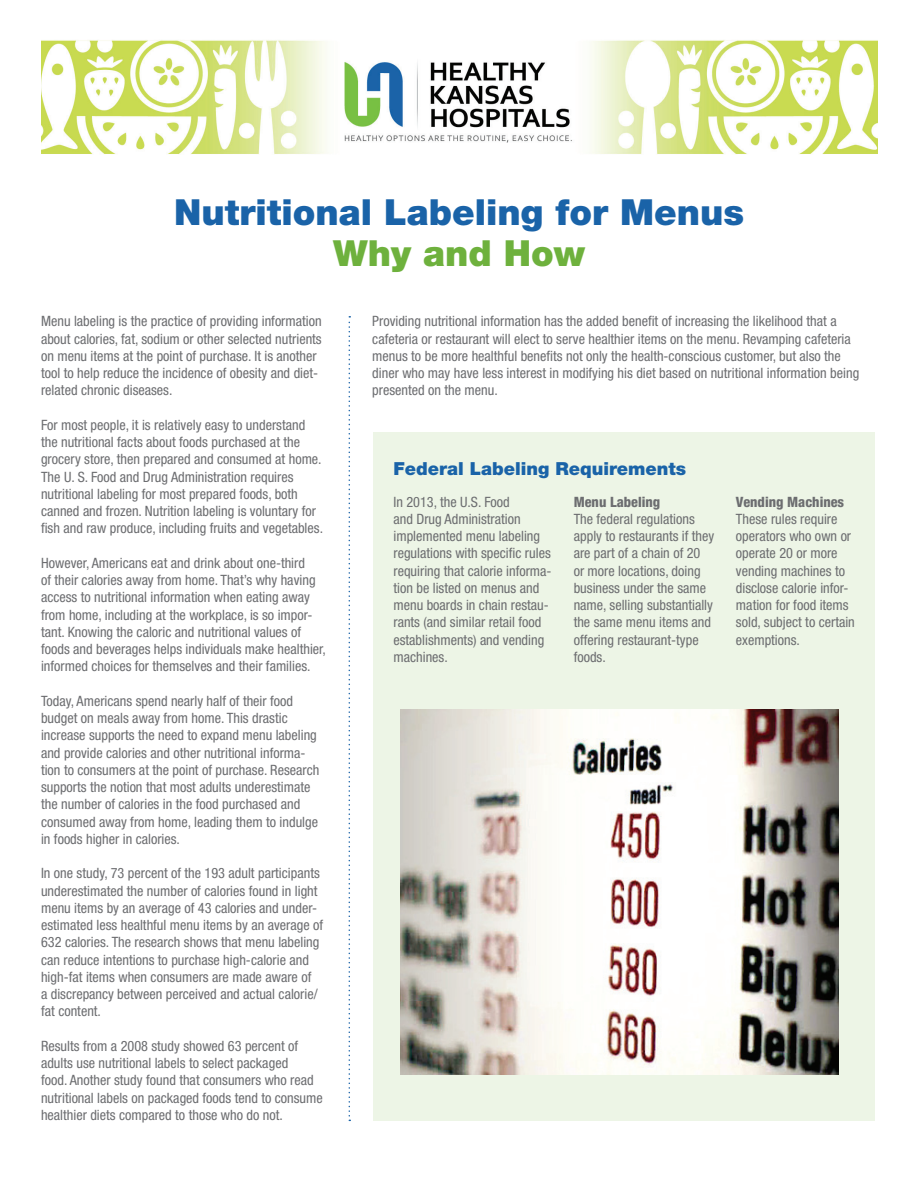
<style>
.page{position:relative;width:918px;height:1188px;background:#fff}
.page>*{position:absolute;margin:0;border:0;box-sizing:border-box;transform-origin:0 0}
.t1{font:900 36px "Helvetica Neue LT Std";color:#1a63a8}
.t2{font:900 36px "Helvetica Neue LT Std";color:#6eb13d}
.t3{font:900 18px "Helvetica Neue LT Std";color:#1a63a8}
.t4{font:condensed 14.25px/17.2px "Helvetica Neue LT Std";color:#6c6d70}
.t5{font:800 condensed 14.25px "Helvetica Neue LT Std";color:#6c6d70}
</style>
<div class="page">
<img style="left:41px;top:40px;width:837px;height:114px">
<svg style="left:349px;top:316px;width:1px;height:805px"></svg>
<div style="left:373px;top:433px;width:502px;height:688px;background:#edf5e6"></div>
<img style="left:401px;top:709px;width:437px;height:365px">
<h1 class="t1" style="left:174px;top:191px;width:572px">Nutritional Labeling for Menus</h1>
<h1 class="t2" style="left:333px;top:232px;width:254px">Why and How</h1>
<p class="t4" style="left:41px;top:312px;width:282px">Menu labeling is the practice of providing information about calories, fat, sodium or other selected nutrients on menu items at the point of purchase. It is another tool to help reduce the incidence of obesity and diet&shy;related chronic diseases.</p>
<p class="t4" style="left:41px;top:416px;width:284px">For most people, it is relatively easy to understand the nutritional facts about foods purchased at the grocery store, then prepared and consumed at home.<br>The U. S. Food and Drug Administration requires nutritional labeling for most prepared foods, both canned and frozen. Nutrition labeling is voluntary for fish and raw produce, including fruits and vegetables.</p>
<p class="t4" style="left:41px;top:554px;width:286px">However, Americans eat and drink about one-third<br>of their calories away from home. That’s why having access to nutritional information when eating away from home, including at the workplace, is so impor&shy;tant. Knowing the caloric and nutritional values of foods and beverages helps individuals make healthier, informed choices for themselves and their families.</p>
<p class="t4" style="left:41px;top:692px;width:280px">Today, Americans spend nearly half of their food budget on meals away from home. This drastic increase supports the need to expand menu labeling and provide calories and other nutritional informa&shy;tion to consumers at the point of purchase. Research supports the notion that most adults underestimate the number of calories in the food purchased and consumed away from home, leading them to indulge in foods higher in calories.</p>
<p class="t4" style="left:41px;top:865px;width:284px">In one study, 73 percent of the 193 adult participants underestimated the number of calories found in light menu items by an average of 43 calories and under&shy;estimated less healthful menu items by an average of 632 calories. The research shows that menu labeling can reduce intentions to purchase high-calorie and high-fat items when consumers are made aware of<br>a discrepancy between perceived and actual calorie/ fat content.</p>
<p class="t4" style="left:41px;top:1037px;width:283px">Results from a 2008 study showed 63 percent of adults use nutritional labels to select packaged<br>food. Another study found that consumers who read nutritional labels on packaged foods tend to consume healthier diets compared to those who do not.</p>
<p class="t4" style="left:372px;top:312px;width:489px">Providing nutritional information has the added benefit of increasing the likelihood that a cafeteria or restaurant will elect to serve healthier items on the menu. Revamping cafeteria menus to be more healthful benefits not only the health-conscious customer, but also the diner who may have less interest in modifying his diet based on nutritional information being presented on the menu.</p>
<p class="t3" style="left:393px;top:458px;width:294px">Federal Labeling Requirements</p>
<p class="t4" style="left:393px;top:493px;width:160px">In 2013, the U.S. Food<br>and Drug Administration implemented menu labeling regulations with specific rules requiring that calorie informa&shy;tion be listed on menus and menu boards in chain restau&shy;rants (and similar retail food establishments) and vending machines.</p>
<p class="t5" style="left:574px;top:493px;width:88px">Menu Labeling</p>
<p class="t4" style="left:574px;top:510px;width:142px">The federal regulations apply to restaurants if they are part of a chain of 20 or more locations, doing business under the same name, selling substantially the same menu items and offering restaurant-type foods.</p>
<p class="t5" style="left:736px;top:493px;width:110px">Vending Machines</p>
<p class="t4" style="left:736px;top:510px;width:120px">These rules require operators who own or operate 20 or more vending machines to disclose calorie infor&shy;mation for food items sold, subject to certain exemptions.</p>
</div>
